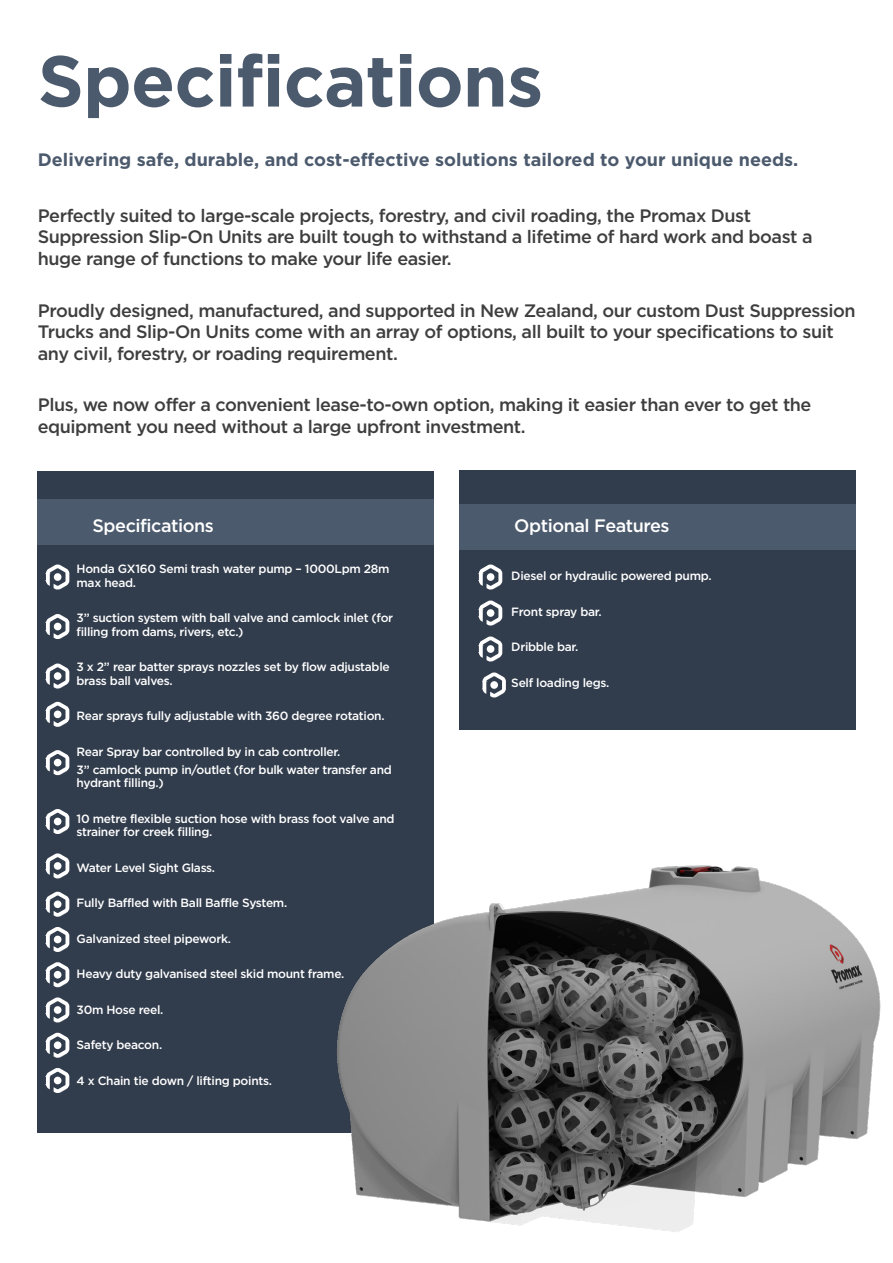
<style>
.page{position:relative;width:893px;height:1263px;background:#fff}
.page>*{position:absolute;margin:0;border:0;box-sizing:border-box;transform-origin:0 0}
.t1{font:700 72px "Gotham";letter-spacing:-.01em;color:#4c5a6d}
.t2{font:500 18px/21.6px "Gotham";letter-spacing:-.025em;color:#3e3e3f}
.t3{font:700 18px "Gotham";color:#4c5a6d}
.t4{font:500 18px "Gotham";letter-spacing:-.025em;color:#fff}
.t5{font:500 12px/13.5px "Gotham";letter-spacing:-.025em;color:#fff}
</style>
<div class="page">
<div style="left:38px;top:471px;width:396px;height:661px;background:#313c4c"></div>
<div style="left:38px;top:499px;width:396px;height:46px;background:#4c5a6d"></div>
<div style="left:459px;top:471px;width:397px;height:259px;background:#313c4c"></div>
<div style="left:459px;top:504px;width:396px;height:46px;background:#4c5a6d"></div>
<svg style="left:46px;top:564px;width:23px;height:26px"></svg>
<svg style="left:46px;top:614px;width:23px;height:25px"></svg>
<svg style="left:46px;top:663px;width:23px;height:26px"></svg>
<svg style="left:46px;top:702px;width:23px;height:25px"></svg>
<svg style="left:46px;top:750px;width:23px;height:25px"></svg>
<svg style="left:46px;top:809px;width:23px;height:25px"></svg>
<svg style="left:46px;top:853px;width:23px;height:25px"></svg>
<svg style="left:46px;top:892px;width:23px;height:25px"></svg>
<svg style="left:46px;top:927px;width:23px;height:25px"></svg>
<svg style="left:46px;top:962px;width:23px;height:25px"></svg>
<svg style="left:46px;top:997px;width:23px;height:25px"></svg>
<svg style="left:46px;top:1033px;width:23px;height:25px"></svg>
<svg style="left:46px;top:1068px;width:23px;height:25px"></svg>
<svg style="left:479px;top:564px;width:23px;height:26px"></svg>
<svg style="left:479px;top:600px;width:23px;height:26px"></svg>
<svg style="left:479px;top:636px;width:23px;height:25px"></svg>
<svg style="left:482px;top:672px;width:24px;height:25px"></svg>
<img style="left:254px;top:865px;width:627px;height:367px">
<p class="t1" style="left:38px;top:39px;width:507px">Specifications</p>
<p class="t3" style="left:38px;top:149px;width:762px">Delivering safe, durable, and cost-effective solutions tailored to your unique needs.</p>
<p class="t2" style="left:38px;top:204px;width:776px">Perfectly suited to large-scale projects, forestry, and civil roading, the Promax Dust<br>Suppression Slip-On Units are built tough to withstand a lifetime of hard work and boast a huge range of functions to make your life easier.</p>
<p class="t2" style="left:38px;top:299px;width:819px">Proudly designed, manufactured, and supported in New Zealand, our custom Dust Suppression<br>Trucks and Slip-On Units come with an array of options, all built to your specifications to suit any civil, forestry, or roading requirement.</p>
<p class="t2" style="left:38px;top:394px;width:775px">Plus, we now offer a convenient lease-to-own option, making it easier than ever to get the equipment you need without a large upfront investment.</p>
<p class="t4" style="left:93px;top:515px;width:123px">Specifications</p>
<p class="t4" style="left:514px;top:515px;width:157px">Optional Features</p>
<p class="t5" style="left:77px;top:562px;width:314px">Honda GX160 Semi trash water pump – 1000Lpm 28m max head.</p>
<p class="t5" style="left:77px;top:611px;width:318px">3” suction system with ball valve and camlock inlet (for filling from dams, rivers, etc.)</p>
<p class="t5" style="left:77px;top:660px;width:315px">3 x 2” rear batter sprays nozzles set by flow adjustable brass ball valves.</p>
<p class="t5" style="left:77px;top:709px;width:310px">Rear sprays fully adjustable with 360 degree rotation.</p>
<p class="t5" style="left:77px;top:744px;width:265px">Rear Spray bar controlled by in cab controller.</p>
<p class="t5" style="left:77px;top:762px;width:317px">3” camlock pump in/outlet (for bulk water transfer and hydrant filling.)</p>
<p class="t5" style="left:77px;top:811px;width:320px">10 metre flexible suction hose with brass foot valve and strainer for creek filling.</p>
<p class="t5" style="left:77px;top:860px;width:140px">Water Level Sight Glass.</p>
<p class="t5" style="left:77px;top:896px;width:212px">Fully Baffled with Ball Baffle System.</p>
<p class="t5" style="left:77px;top:931px;width:156px">Galvanized steel pipework.</p>
<p class="t5" style="left:77px;top:967px;width:269px">Heavy duty galvanised steel skid mount frame.</p>
<p class="t5" style="left:77px;top:1002px;width:88px">30m Hose reel.</p>
<p class="t5" style="left:77px;top:1038px;width:87px">Safety beacon.</p>
<p class="t5" style="left:77px;top:1073px;width:197px">4 x Chain tie down / lifting points.</p>
<p class="t5" style="left:511px;top:569px;width:202px">Diesel or hydraulic powered pump.</p>
<p class="t5" style="left:511px;top:604px;width:92px">Front spray bar.</p>
<p class="t5" style="left:511px;top:640px;width:69px">Dribble bar.</p>
<p class="t5" style="left:511px;top:675px;width:100px">Self loading legs.</p>
</div>
